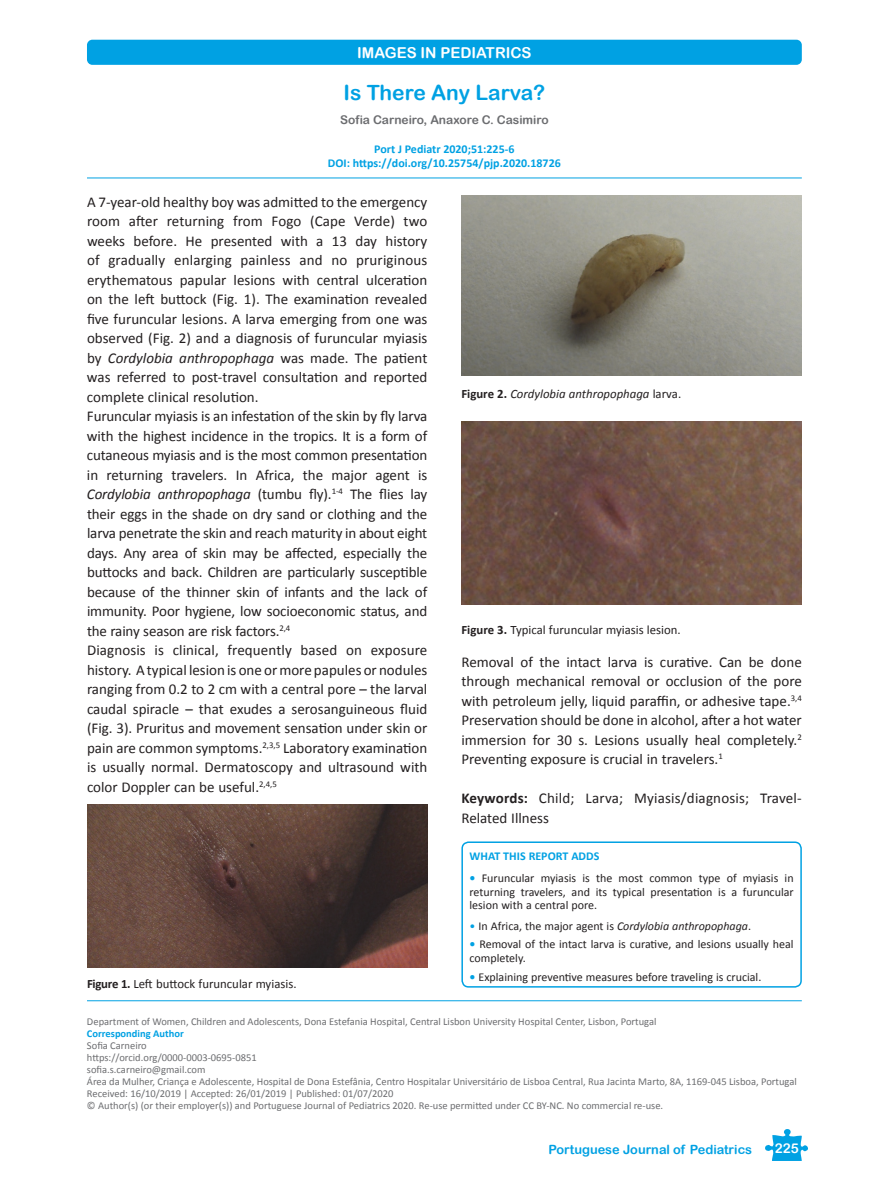
<style>
.page{position:relative;width:887px;height:1191px;background:#fff}
.page>*{position:absolute;margin:0;border:0;box-sizing:border-box;transform-origin:0 0}
.t1{font:21px "Arial Rounded MT Bold";color:#00a1e3}
.t2{font:15px/19.5px "Calibri";color:#231f20}
.t3{font:15px "Arial Rounded MT Bold";color:#fff}
.t4{font:13.5px "Arial Rounded MT Bold";color:#fff}
.t5{font:12.75px "Calibri";color:#231f20}
.t6{font:italic 12.75px "Calibri";color:#231f20}
.t7{font:12.75px "Arial Rounded MT Bold";color:#00a1e3}
.t8{font:12px/13.5px "Calibri";color:#231f20;text-align:justify}
.t9{font:700 12px/14.4px "Calibri";color:#00a1e3;text-align:center}
.t10{font:12px "Arial Rounded MT Bold";color:#6c6d70}
.t11{font:10.5px/12px "Calibri";color:#6c6d70}
.t12{font:700 10.5px "Calibri";color:#00a1e3}
.s1{font-style:italic}
.s2{font-weight:700}
.s3{font-weight:700;font-style:normal}
.s4{font-style:normal}
.s5{font-weight:700;color:#00a1e3}
.s6{color:#00a1e3}
</style>
<div class="page">
<div style="left:87px;top:40px;width:714px;height:25px;background:#00a1e3;border-radius:5px"></div>
<svg style="left:765px;top:1129px;width:43px;height:31px"></svg>
<div style="left:461px;top:841px;width:340px;height:146px;border:2px solid #00a1e3;border-radius:6px"></div>
<img style="left:461px;top:421px;width:340px;height:183px">
<hr style="left:87px;top:177px;width:714px;height:1px;background:#00a1e3">
<hr style="left:87px;top:1000px;width:714px;height:1px;background:#00a1e3">
<img style="left:87px;top:804px;width:340px;height:163px">
<img style="left:461px;top:195px;width:340px;height:181px">
<p class="t3" style="left:357px;top:44px;width:176px">IMAGES IN PEDIATRICS</p>
<h1 class="t1" style="left:343px;top:80px;width:203px">Is There Any Larva?</h1>
<p class="t10" style="left:340px;top:113px;width:210px">Sofia Carneiro, Anaxore C. Casimiro</p>
<p class="t9" style="left:328px;top:141px;width:234px">Port J Pediatr 2020;51:225-6<br>DOI: https://doi.org/10.25754/pjp.2020.18726</p>
<p class="t2" style="left:87px;top:191px;width:342px">A 7-year-old healthy boy was admitted to the emergency room after returning from Fogo (Cape Verde) two weeks before. He presented with a 13 day history of gradually enlarging painless and no pruriginous erythematous papular lesions with central ulceration on the left buttock (Fig. 1). The examination revealed five furuncular lesions. A larva emerging from one was observed (Fig. 2) and a diagnosis of furuncular myiasis by <span class="s1">Cordylobia anthropophaga</span> was made. The patient was referred to post-travel consultation and reported complete clinical resolution.<br>Furuncular myiasis is an infestation of the skin by fly larva with the highest incidence in the tropics. It is a form of cutaneous myiasis and is the most common presentation in returning travelers. In Africa, the major agent is <span class="s1">Cordylobia anthropophaga</span> (tumbu fly).<sup>1-4</sup> The flies lay their eggs in the shade on dry sand or clothing and the larva penetrate the skin and reach maturity in about eight days. Any area of skin may be affected, especially the buttocks and back. Children are particularly susceptible because of the thinner skin of infants and the lack of immunity. Poor hygiene, low socioeconomic status, and the rainy season are risk factors.<sup>2,4<br></sup>Diagnosis is clinical, frequently based on exposure history. A typical lesion is one or more papules or nodules ranging from 0.2 to 2 cm with a central pore – the larval caudal spiracle – that exudes a serosanguineous fluid (Fig. 3). Pruritus and movement sensation under skin or pain are common symptoms.<sup>2,3,5</sup> Laboratory examination is usually normal. Dermatoscopy and ultrasound with color Doppler can be useful.<sup>2,4,5</sup></p>
<p class="t5" style="left:87px;top:975px;width:211px"><span class="s2">Figure 1.</span> Left buttock furuncular myiasis.</p>
<p class="t6" style="left:461px;top:386px;width:221px"><span class="s3">Figure 2.</span> Cordylobia anthropophaga <span class="s4">larva.</span></p>
<p class="t5" style="left:461px;top:622px;width:221px"><span class="s2">Figure 3.</span> Typical furuncular myiasis lesion.</p>
<p class="t2" style="left:461px;top:651px;width:342px;text-align:justify">Removal of the intact larva is curative. Can be done through mechanical removal or occlusion of the pore with petroleum jelly, liquid paraffin, or adhesive tape.<sup>3,4<br></sup>Preservation should be done in alcohol, after a hot water immersion for 30 s. Lesions usually heal completely.<sup>2<br></sup>Preventing exposure is crucial in travelers.<sup>1</sup></p>
<p class="t2" style="left:461px;top:787px;width:342px"><span class="s2">Keywords:</span> Child; Larva; Myiasis/diagnosis; Travel-<br>Related Illness</p>
<p class="t9" style="left:469px;top:847px;width:131px">WHAT THIS REPORT ADDS</p>
<p class="t8" style="left:469px;top:870px;width:325px"><span class="s5">•</span> Furuncular myiasis is the most common type of myiasis in returning travelers, and its typical presentation is a furuncular lesion with a central pore.</p>
<p class="t8" style="left:469px;top:918px;width:283px"><span class="s6">•</span> In Africa, the major agent is <span class="s1">Cordylobia anthropophaga</span>.</p>
<p class="t8" style="left:469px;top:937px;width:325px"><span class="s5">•</span> Removal of the intact larva is curative, and lesions usually heal completely.</p>
<p class="t8" style="left:469px;top:969px;width:293px"><span class="s5">•</span> Explaining preventive measures before traveling is crucial.</p>
<p class="t11" style="left:87px;top:1014px;width:571px">Department of Women, Children and Adolescents, Dona Estefania Hospital, Central Lisbon University Hospital Center, Lisbon, Portugal</p>
<p class="t12" style="left:87px;top:1026px;width:98px">Corresponding Author</p>
<p class="t11" style="left:87px;top:1038px;width:711px">Sofia Carneiro<br>https://orcid.org/0000-0003-0695-0851<br>sofia.s.carneiro@gmail.com<br>Área da Mulher, Criança e Adolescente, Hospital de Dona Estefânia, Centro Hospitalar Universitário de Lisboa Central, Rua Jacinta Marto, 8A, 1169-045 Lisboa, Portugal Received: 16/10/2019 | Accepted: 26/01/2019 | Published: 01/07/2020<br>© Author(s) (or their employer(s)) and Portuguese Journal of Pediatrics 2020. Re-use permitted under CC BY-NC. No commercial re-use.</p>
<p class="t7" style="left:548px;top:1141px;width:205px">Portuguese Journal of Pediatrics</p>
<p class="t4" style="left:774px;top:1140px;width:26px">225</p>
</div>
